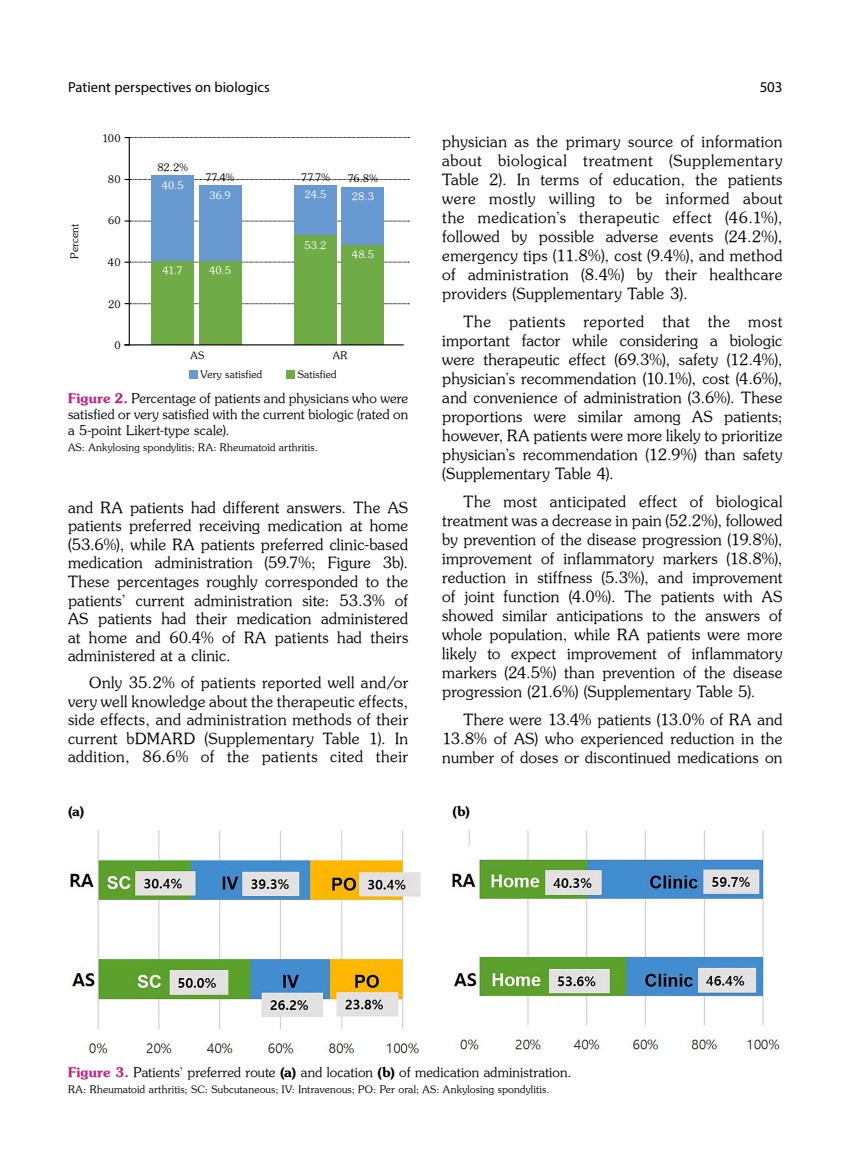
<style>
.page{position:relative;width:859px;height:1170px;background:#fff}
.page>*{position:absolute;margin:0;border:0;box-sizing:border-box;transform-origin:0 0}
.t1{font:15.45px/19px "Souvenir Turk";letter-spacing:.02em;color:#000;text-align:justify}
.t2{font:15px "Myriad Pro";color:#000}
.t3{font:14.55px "Myriad Pro";letter-spacing:.005em;color:#000}
.t4{font:13.35px/16px "Souvenir Turk";letter-spacing:.01em;color:#000;text-align:justify}
.t5{font:13.35px "Souvenir Turk B";color:#000}
.t6{font:10.35px "Souvenir Turk";letter-spacing:.02em;color:#000}
.t7{font:10.35px "Souvenir Turk";letter-spacing:.015em;color:#fff}
.s1{font-family:"Souvenir Turk B";color:#c81e7c}
.s2{font-family:"Souvenir Turk B"}
</style>
<div class="page">
<hr style="left:129px;top:137px;width:1px;height:208px;background:#000">
<svg style="left:125px;top:137px;width:284px;height:1px"></svg>
<svg style="left:125px;top:179px;width:284px;height:1px"></svg>
<svg style="left:125px;top:220px;width:284px;height:2px"></svg>
<svg style="left:125px;top:261px;width:284px;height:2px"></svg>
<svg style="left:125px;top:303px;width:284px;height:1px"></svg>
<div style="left:151px;top:176px;width:43px;height:87px;background:#6999d1"></div>
<div style="left:199px;top:185px;width:43px;height:78px;background:#6999d1"></div>
<div style="left:294px;top:185px;width:43px;height:51px;background:#6999d1"></div>
<div style="left:341px;top:187px;width:43px;height:59px;background:#6999d1"></div>
<div style="left:151px;top:261px;width:43px;height:83px;background:#6fab46"></div>
<div style="left:199px;top:261px;width:43px;height:83px;background:#6fab46"></div>
<div style="left:294px;top:235px;width:43px;height:109px;background:#6fab46"></div>
<div style="left:341px;top:244px;width:43px;height:100px;background:#6fab46"></div>
<hr style="left:124px;top:344px;width:280px;height:1px;background:#000">
<div style="left:189px;top:370px;width:8px;height:9px;background:#6999d1"></div>
<div style="left:286px;top:370px;width:8px;height:9px;background:#6fab46"></div>
<img style="left:70px;top:830px;width:710px;height:224px">
<p class="t3" style="left:68px;top:78px;width:203px">Patient perspectives on biologics</p>
<p class="t2" style="left:760px;top:78px;width:24px">503</p>
<p class="t6" style="left:68px;top:258px;width:36px;rotate:-90deg">Percent</p>
<p class="t6" style="left:102px;top:132px;width:20px">100</p>
<p class="t6" style="left:108px;top:173px;width:14px">80</p>
<p class="t6" style="left:108px;top:214px;width:14px">60</p>
<p class="t6" style="left:108px;top:256px;width:14px">40</p>
<p class="t6" style="left:108px;top:297px;width:14px">20</p>
<p class="t6" style="left:114px;top:339px;width:8px">0</p>
<p class="t6" style="left:157px;top:161px;width:32px">82.2%</p>
<p class="t7" style="left:162px;top:179px;width:23px">40.5</p>
<p class="t7" style="left:162px;top:264px;width:22px">41.7</p>
<p class="t6" style="left:205px;top:171px;width:30px">77.4%</p>
<p class="t6" style="left:301px;top:171px;width:30px">77.7%</p>
<p class="t6" style="left:348px;top:172px;width:32px">76.8%</p>
<p class="t7" style="left:209px;top:188px;width:23px">36.9</p>
<p class="t7" style="left:305px;top:188px;width:23px">24.5</p>
<p class="t7" style="left:352px;top:190px;width:23px">28.3</p>
<p class="t7" style="left:209px;top:264px;width:23px">40.5</p>
<p class="t7" style="left:305px;top:239px;width:23px">53.2</p>
<p class="t7" style="left:352px;top:247px;width:24px">48.5</p>
<p class="t6" style="left:190px;top:349px;width:15px">AS</p>
<p class="t6" style="left:333px;top:349px;width:16px">AR</p>
<p class="t6" style="left:200px;top:367px;width:63px">Very satisfied</p>
<p class="t6" style="left:298px;top:367px;width:40px">Satisfied</p>
<p class="t4" style="left:68px;top:389px;width:342px"><span class="s1">Figure 2.</span> Percentage of patients and physicians who were satisfied or very satisfied with the current biologic (rated on a 5-point Likert-type scale).</p>
<p class="t6" style="left:68px;top:441px;width:251px">AS: Ankylosing spondylitis; RA: Rheumatoid arthritis.</p>
<p class="t1" style="left:68px;top:497px;width:342px;line-height:18.6px">and RA patients had different answers. The AS patients preferred receiving medication at home (53.6%), while RA patients preferred clinic-based medication administration (59.7%; Figure 3b).<br>These percentages roughly corresponded to the patients’ current administration site: 53.3% of AS patients had their medication administered at home and 60.4% of RA patients had theirs administered at a clinic.</p>
<p class="t1" style="left:68px;top:673px;width:342px;line-height:18.6px;text-indent:21px">Only 35.2% of patients reported well and/or very well knowledge about the therapeutic effects, side effects, and administration methods of their current bDMARD (Supplementary Table 1). In addition, 86.6% of the patients cited their</p>
<p class="t1" style="left:442px;top:131px;width:342px">physician as the primary source of information about biological treatment (Supplementary Table 2). In terms of education, the patients were mostly willing to be informed about the medication’s therapeutic effect (46.1%), followed by possible adverse events (24.2%), emergency tips (11.8%), cost (9.4%), and method of administration (8.4%) by their healthcare providers (Supplementary Table 3).</p>
<p class="t1" style="left:442px;top:311px;width:342px;text-indent:21px">The patients reported that the most important factor while considering a biologic were therapeutic effect (69.3%), safety (12.4%), physician’s recommendation (10.1%), cost (4.6%), and convenience of administration (3.6%). These proportions were similar among AS patients; however, RA patients were more likely to prioritize physician’s recommendation (12.9%) than safety (Supplementary Table 4).</p>
<p class="t1" style="left:442px;top:491px;width:342px;text-indent:21px">The most anticipated effect of biological treatment was a decrease in pain (52.2%), followed by prevention of the disease progression (19.8%), improvement of inflammatory markers (18.8%), reduction in stiffness (5.3%), and improvement of joint function (4.0%). The patients with AS showed similar anticipations to the answers of whole population, while RA patients were more likely to expect improvement of inflammatory markers (24.5%) than prevention of the disease progression (21.6%) (Supplementary Table 5).</p>
<p class="t1" style="left:442px;top:709px;width:342px;text-indent:21px">There were 13.4% patients (13.0% of RA and 13.8% of AS) who experienced reduction in the number of doses or discontinued medications on</p>
<p class="t5" style="left:68px;top:802px;width:18px">(a)</p>
<p class="t5" style="left:452px;top:802px;width:19px">(b)</p>
<p class="t4" style="left:68px;top:1063px;width:505px"><span class="s1">Figure 3.</span> Patients’ preferred route <span class="s2">(a)</span> and location <span class="s2">(b)</span> of medication administration.</p>
<p class="t6" style="left:68px;top:1083px;width:483px">RA: Rheumatoid arthritis; SC: Subcutaneous; IV: Intravenous; PO: Per oral; AS: Ankylosing spondylitis.</p>
</div>
